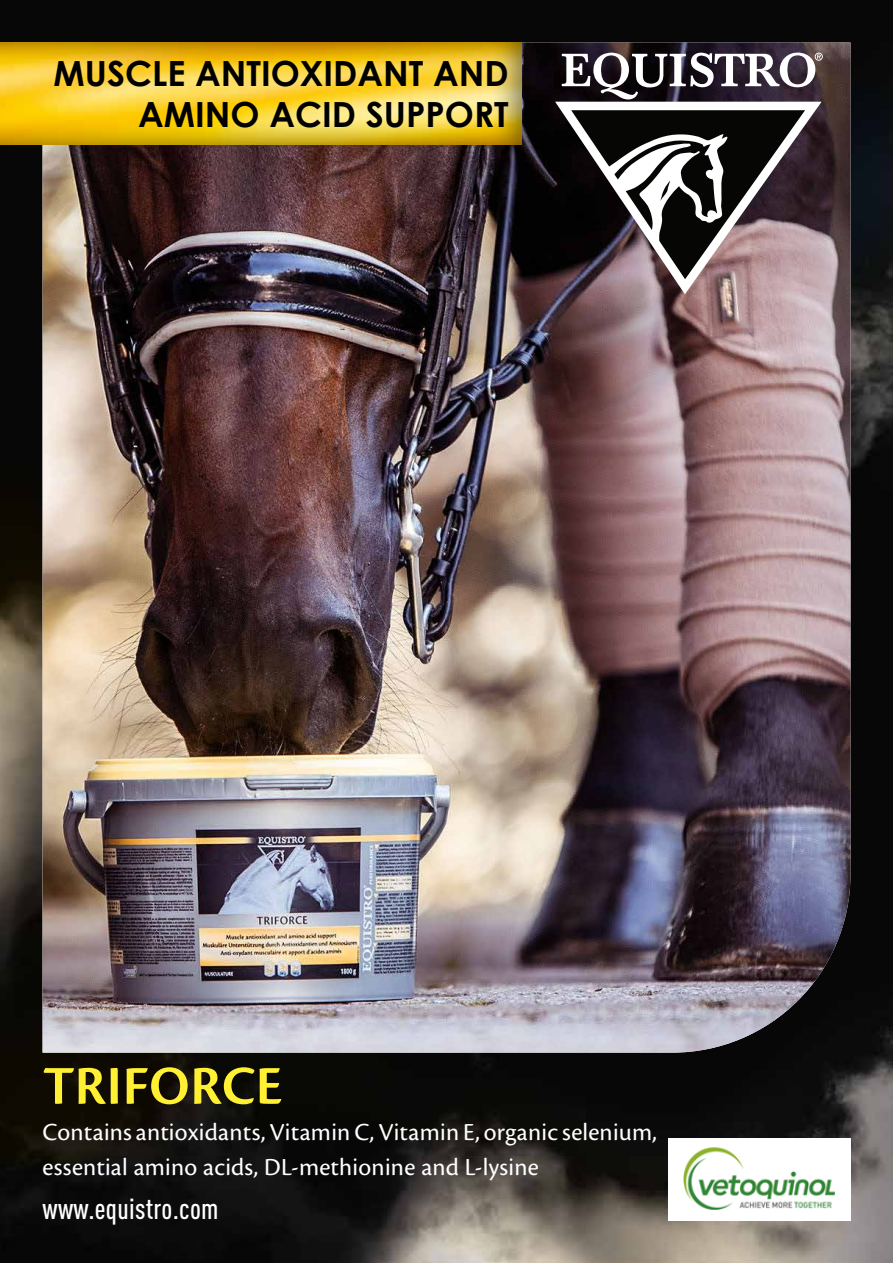
<style>
.page{position:relative;width:893px;height:1263px;background:#fff}
.page>*{position:absolute;margin:0;border:0;box-sizing:border-box;transform-origin:0 0}
.t1{font:600 56.55px "Cronos Pro";letter-spacing:.015em;color:#fff033}
.t2{font:700 34.65px/41.7px "Century Gothic";color:#000;text-align:right}
.t3{font:500 condensed 28.95px "DINOT";letter-spacing:.01em;color:#fff}
.t4{font:25.5px/34.5px "Cronos Pro";letter-spacing:.01em;color:#fff}
</style>
<div class="page">
<img style="left:0;top:0;width:893px;height:1263px">
<img style="left:43px;top:43px;width:807px;height:1010px">
<div style="left:0;top:40px;width:523px;height:105px;background:#000;opacity:.5"></div>
<svg style="left:554px;top:94px;width:269px;height:201px;background:#5e5255"></svg>
<svg style="left:605px;top:132px;width:124px;height:120px"></svg>
<svg style="left:562px;top:53px;width:261px;height:47px"></svg>
<div style="left:668px;top:1137px;width:182px;height:83px;background:#fff"></div>
<img style="left:683px;top:1147px;width:152px;height:62px">
<h2 class="t2" style="left:54px;top:51px;width:457px">MUSCLE ANTIOXIDANT AND<br>AMINO ACID SUPPORT</h2>
<h1 class="t1" style="left:43px;top:1053px;width:241px">TRIFORCE</h1>
<p class="t4" style="left:43px;top:1115px;width:616px">Contains antioxidants, Vitamin C, Vitamin E, organic selenium, essential amino acids, DL-methionine and L-lysine</p>
<p class="t3" style="left:43px;top:1192px;width:178px">www.equistro.com</p>
</div>
